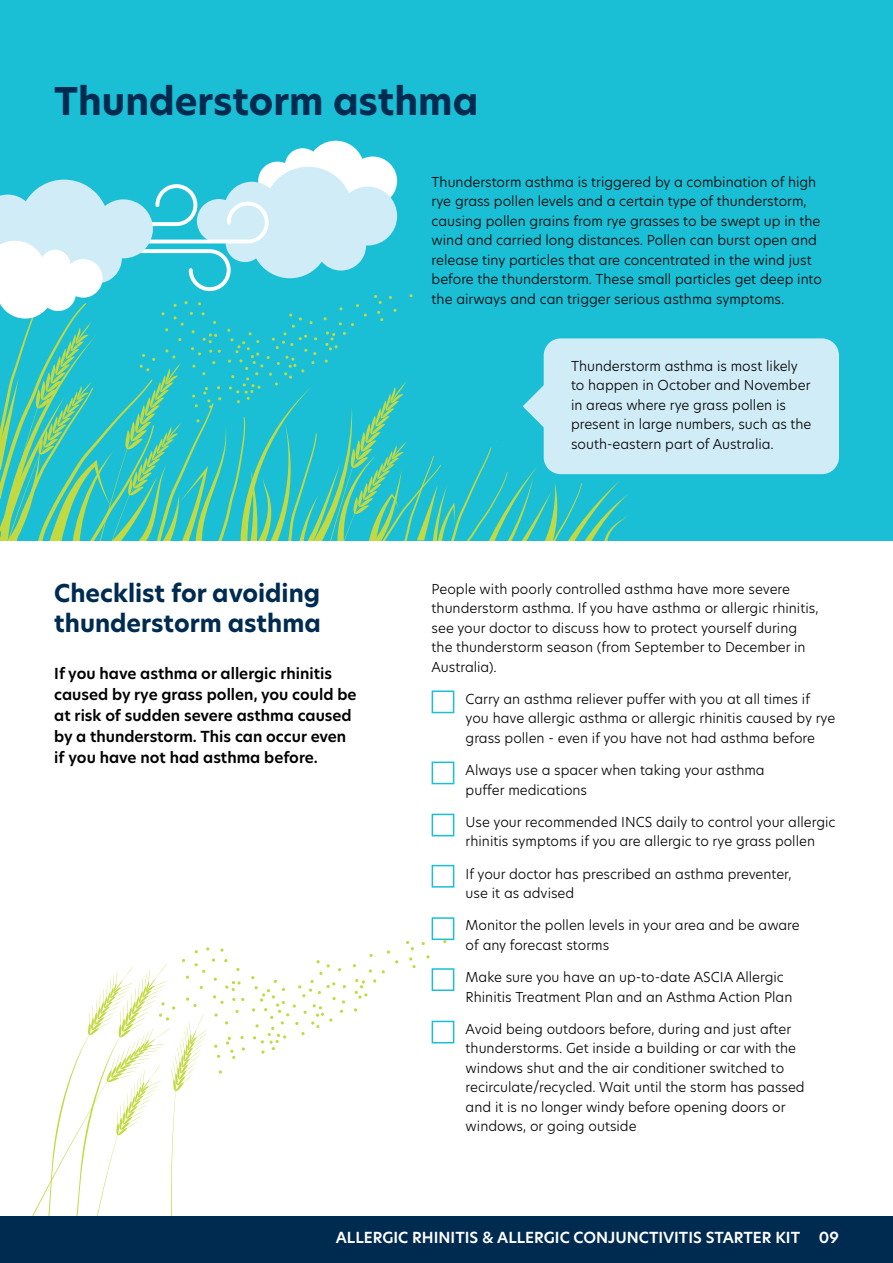
<style>
.page{position:relative;width:893px;height:1263px;background:#fff}
.page>*{position:absolute;margin:0;border:0;box-sizing:border-box;transform-origin:0 0}
.t1{font:700 37.5px "New Hero";color:#002b51}
.t2{font:700 24px/30px "New Hero";color:#002b51}
.t3{font:600 15px/21px "New Hero";color:#000}
.t4{font:600 15px "New Hero";color:#fff}
.t5{font:300 13.5px/19.5px "New Hero";color:#000}
</style>
<div class="page">
<div style="left:0;top:0;width:893px;height:540px;background:#1abfd5"></div>
<div style="left:432px;top:690px;width:22px;height:23px;border:2px solid #1abfd5"></div>
<div style="left:432px;top:761px;width:22px;height:23px;border:2px solid #1abfd5"></div>
<div style="left:432px;top:814px;width:22px;height:22px;border:2px solid #1abfd5"></div>
<div style="left:432px;top:865px;width:22px;height:23px;border:2px solid #1abfd5"></div>
<div style="left:432px;top:917px;width:22px;height:23px;border:2px solid #1abfd5"></div>
<div style="left:432px;top:968px;width:22px;height:23px;border:2px solid #1abfd5"></div>
<div style="left:432px;top:1021px;width:22px;height:22px;border:2px solid #1abfd5"></div>
<div style="left:544px;top:338px;width:295px;height:136px;background:#d0ecf6;border-radius:17px"></div>
<svg style="left:0;top:141px;width:628px;height:399px"></svg>
<svg style="left:354px;top:1008px;width:3px;height:4px"></svg>
<svg style="left:369px;top:969px;width:3px;height:4px"></svg>
<svg style="left:251px;top:960px;width:95px;height:94px"></svg>
<svg style="left:354px;top:979px;width:22px;height:20px"></svg>
<svg style="left:443px;top:940px;width:4px;height:3px"></svg>
<svg style="left:409px;top:957px;width:7px;height:11px"></svg>
<svg style="left:426px;top:955px;width:4px;height:4px"></svg>
<svg style="left:421px;top:942px;width:4px;height:3px"></svg>
<svg style="left:387px;top:950px;width:3px;height:4px"></svg>
<svg style="left:369px;top:953px;width:4px;height:4px"></svg>
<svg style="left:406px;top:941px;width:8px;height:9px"></svg>
<svg style="left:32px;top:947px;width:213px;height:269px"></svg>
<div style="left:0;top:1216px;width:893px;height:47px;background:#002b51"></div>
<h1 class="t1" style="left:54px;top:76px;width:425px">Thunderstorm asthma</h1>
<p class="t5" style="left:432px;top:172px;width:392px">Thunderstorm asthma is triggered by a combination of high rye grass pollen levels and a certain type of thunderstorm, causing pollen grains from rye grasses to be swept up in the wind and carried long distances. Pollen can burst open and release tiny particles that are concentrated in the wind just before the thunderstorm. These small particles get deep into the airways and can trigger serious asthma symptoms.</p>
<h2 class="t2" style="left:54px;top:578px;width:268px">Checklist for avoiding thunderstorm asthma</h2>
<p class="t3" style="left:54px;top:663px;width:304px">If you have asthma or allergic rhinitis caused by rye grass pollen, you could be at risk of sudden severe asthma caused by a thunderstorm. This can occur even if you have not had asthma before.</p>
<p class="t5" style="left:571px;top:356px;width:242px">Thunderstorm asthma is most likely to happen in October and November in areas where rye grass pollen is present in large numbers, such as the south-eastern part of Australia.</p>
<p class="t5" style="left:432px;top:579px;width:388px">People with poorly controlled asthma have more severe thunderstorm asthma. If you have asthma or allergic rhinitis, see your doctor to discuss how to protect yourself during the thunderstorm season (from September to December in Australia).</p>
<p class="t5" style="left:466px;top:689px;width:371px">Carry an asthma reliever puffer with you at all times if you have allergic asthma or allergic rhinitis caused by rye grass pollen - even if you have not had asthma before</p>
<p class="t5" style="left:466px;top:760px;width:301px">Always use a spacer when taking your asthma puffer medications</p>
<p class="t5" style="left:466px;top:812px;width:371px">Use your recommended INCS daily to control your allergic rhinitis symptoms if you are allergic to rye grass pollen</p>
<p class="t5" style="left:466px;top:864px;width:327px">If your doctor has prescribed an asthma preventer, use it as advised</p>
<p class="t5" style="left:466px;top:915px;width:336px">Monitor the pollen levels in your area and be aware of any forecast storms</p>
<p class="t5" style="left:466px;top:967px;width:328px">Make sure you have an up-to-date ASCIA Allergic<br>Rhinitis Treatment Plan and an Asthma Action Plan</p>
<p class="t5" style="left:466px;top:1019px;width:341px">Avoid being outdoors before, during and just after thunderstorms. Get inside a building or car with the windows shut and the air conditioner switched to recirculate/recycled. Wait until the storm has passed and it is no longer windy before opening doors or windows, or going outside</p>
<p class="t4" style="left:336px;top:1227px;width:466px">ALLERGIC RHINITIS &amp; ALLERGIC CONJUNCTIVITIS STARTER KIT</p>
<p class="t4" style="left:819px;top:1227px;width:22px">09</p>
</div>
